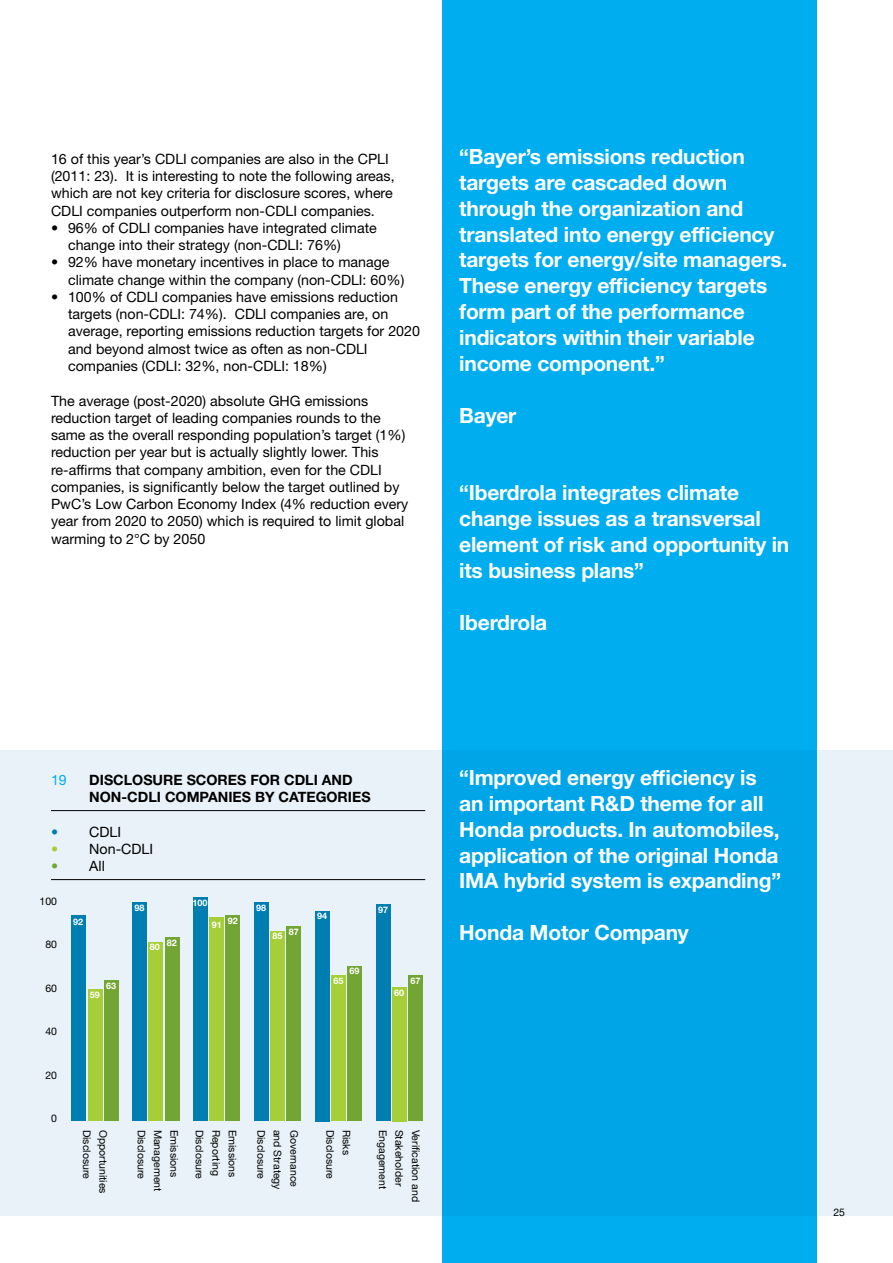
<style>
.page{position:relative;width:893px;height:1263px;background:#fff}
.page>*{position:absolute;margin:0;border:0;box-sizing:border-box;transform-origin:0 0}
.t1{font:700 21px/25.8px "Helvetica Neue LT Std";letter-spacing:-.01em;color:#fff}
.t2{font:14.25px/17.2px "Helvetica Neue LT Std";color:#000}
.t3{font:700 14.25px "Helvetica Neue LT Std";color:#000}
.t4{font:14.25px "Helvetica Neue LT Std";color:#00aeef}
.t5{font:10.5px "Helvetica Neue LT Std";color:#000}
.t6{font:700 9px "Helvetica Neue LT Std";color:#fff}
.s1{color:#007eb1}
.s2{color:#a6ce39}
.s3{color:#73a534}
</style>
<div class="page">
<div style="left:0;top:750px;width:893px;height:466px;background:#e8f2f8"></div>
<hr style="left:51px;top:810px;width:374px;height:1px;background:#000">
<hr style="left:51px;top:879px;width:374px;height:1px;background:#000">
<div style="left:442px;top:0;width:374px;height:1263px;background:#00aeef"></div>
<div style="left:104px;top:980px;width:15px;height:141px;background:#73a534"></div>
<div style="left:165px;top:938px;width:14px;height:183px;background:#73a534"></div>
<div style="left:226px;top:915px;width:14px;height:206px;background:#73a534"></div>
<div style="left:286px;top:927px;width:15px;height:194px;background:#73a534"></div>
<div style="left:347px;top:967px;width:15px;height:154px;background:#73a534"></div>
<div style="left:408px;top:976px;width:15px;height:145px;background:#73a534"></div>
<div style="left:88px;top:989px;width:14px;height:132px;background:#a6ce39"></div>
<div style="left:149px;top:942px;width:14px;height:179px;background:#a6ce39"></div>
<div style="left:209px;top:918px;width:15px;height:203px;background:#a6ce39"></div>
<div style="left:270px;top:931px;width:15px;height:190px;background:#a6ce39"></div>
<div style="left:331px;top:976px;width:15px;height:145px;background:#a6ce39"></div>
<div style="left:392px;top:987px;width:15px;height:134px;background:#a6ce39"></div>
<div style="left:72px;top:915px;width:14px;height:206px;background:#007eb1"></div>
<div style="left:132px;top:902px;width:15px;height:219px;background:#007eb1"></div>
<div style="left:193px;top:897px;width:15px;height:224px;background:#007eb1"></div>
<div style="left:254px;top:902px;width:15px;height:219px;background:#007eb1"></div>
<div style="left:315px;top:911px;width:14px;height:210px;background:#007eb1"></div>
<div style="left:376px;top:904px;width:14px;height:217px;background:#007eb1"></div>
<p class="t2" style="left:51px;top:150px;width:345px">16 of this year’s CDLI companies are also in the CPLI (2011: 23). It is interesting to note the following areas, which are not key criteria for disclosure scores, where CDLI companies outperform non-CDLI companies.</p>
<p class="t2" style="left:68px;top:219px;width:310px;text-indent:-17px">• 96% of CDLI companies have integrated climate change into their strategy (non-CDLI: 76%)</p>
<p class="t2" style="left:68px;top:254px;width:338px;text-indent:-17px">• 92% have monetary incentives in place to manage climate change within the company (non-CDLI: 60%)</p>
<p class="t2" style="left:68px;top:288px;width:353px;text-indent:-17px">• 100% of CDLI companies have emissions reduction targets (non-CDLI: 74%). CDLI companies are, on average, reporting emissions reduction targets for 2020 and beyond almost twice as often as non-CDLI companies (CDLI: 32%, non-CDLI: 18%)</p>
<p class="t2" style="left:51px;top:392px;width:359px">The average (post-2020) absolute GHG emissions reduction target of leading companies rounds to the same as the overall responding population’s target (1%) reduction per year but is actually slightly lower. This re-affirms that company ambition, even for the CDLI companies, is significantly below the target outlined by PwC’s Low Carbon Economy Index (4% reduction every year from 2020 to 2050) which is required to limit global warming to 2°C by 2050</p>
<p class="t1" style="left:459px;top:143px;width:330px">“Bayer’s emissions reduction targets are cascaded down through the organization and translated into energy efficiency targets for energy/site managers.<br>These energy efficiency targets form part of the performance indicators within their variable income component.”</p>
<h1 class="t1" style="left:459px;top:402px;width:59px">Bayer</h1>
<h1 class="t1" style="left:459px;top:479px;width:332px">“Iberdrola integrates climate change issues as a transversal element of risk and opportunity in its business plans”</h1>
<h1 class="t1" style="left:459px;top:609px;width:90px">Iberdrola</h1>
<p class="t4" style="left:51px;top:771px;width:17px">19</p>
<p class="t3" style="left:89px;top:771px;width:21px">Disclosure</p>
<p class="t3" style="left:187px;top:771px;width:11px">scores</p>
<p class="t3" style="left:250px;top:771px;width:11px">for</p>
<p class="t3" style="left:284px;top:771px;width:49px">CDLI and</p>
<p class="t3" style="left:51px;top:788px;width:19px">non</p>
<p class="t3" style="left:121px;top:788px;width:54px">-CDLI companies</p>
<p class="t3" style="left:255px;top:788px;width:34px">by categories</p>
<p class="t2" style="left:51px;top:823px;width:72px"><span class="s1">•</span> CDLI</p>
<p class="t2" style="left:51px;top:840px;width:104px"><span class="s2">•</span> Non-CDLI</p>
<p class="t2" style="left:51px;top:857px;width:55px"><span class="s3">•</span> All</p>
<p class="t5" style="left:40px;top:895px;width:19px">100</p>
<p class="t5" style="left:45px;top:938px;width:13px">80</p>
<p class="t5" style="left:45px;top:982px;width:13px">60</p>
<p class="t5" style="left:45px;top:1025px;width:13px">40</p>
<p class="t5" style="left:45px;top:1069px;width:13px">20</p>
<p class="t5" style="left:51px;top:1112px;width:7px">0</p>
<p class="t6" style="left:73px;top:916px;width:12px">92</p>
<p class="t6" style="left:134px;top:902px;width:12px">98</p>
<p class="t6" style="left:167px;top:937px;width:12px">82</p>
<p class="t6" style="left:150px;top:942px;width:12px">80</p>
<p class="t6" style="left:193px;top:897px;width:17px">100</p>
<p class="t6" style="left:212px;top:917px;width:28px">91 92</p>
<p class="t6" style="left:256px;top:902px;width:12px">98</p>
<p class="t6" style="left:289px;top:926px;width:12px">87</p>
<p class="t6" style="left:273px;top:931px;width:12px">85</p>
<p class="t6" style="left:317px;top:910px;width:12px">94</p>
<p class="t6" style="left:378px;top:904px;width:12px">97</p>
<p class="t6" style="left:350px;top:965px;width:12px">69</p>
<p class="t6" style="left:106px;top:980px;width:12px">63</p>
<p class="t6" style="left:90px;top:990px;width:12px">59</p>
<p class="t6" style="left:333px;top:975px;width:12px">65</p>
<p class="t6" style="left:410px;top:975px;width:12px">67</p>
<p class="t6" style="left:394px;top:987px;width:12px">60</p>
<p class="t5" style="left:93px;top:1130px;width:51px;rotate:90deg">Disclosure</p>
<p class="t5" style="left:110px;top:1130px;width:65px;rotate:90deg">Opportunities</p>
<p class="t5" style="left:148px;top:1130px;width:51px;rotate:90deg">Disclosure</p>
<p class="t5" style="left:164px;top:1130px;width:63px;rotate:90deg">Management</p>
<p class="t5" style="left:181px;top:1130px;width:49px;rotate:90deg">Emissions</p>
<p class="t5" style="left:206px;top:1130px;width:51px;rotate:90deg">Disclosure</p>
<p class="t5" style="left:222px;top:1130px;width:48px;rotate:90deg">Reporting</p>
<p class="t5" style="left:239px;top:1130px;width:49px;rotate:90deg">Emissions</p>
<p class="t5" style="left:267px;top:1130px;width:51px;rotate:90deg">Disclosure</p>
<p class="t5" style="left:284px;top:1130px;width:62px;rotate:90deg">and Strategy</p>
<p class="t5" style="left:300px;top:1130px;width:59px;rotate:90deg">Governance</p>
<p class="t5" style="left:336px;top:1130px;width:51px;rotate:90deg">Disclosure</p>
<p class="t5" style="left:353px;top:1130px;width:27px;rotate:90deg">Risks</p>
<p class="t5" style="left:389px;top:1130px;width:61px;rotate:90deg">Engagement</p>
<p class="t5" style="left:406px;top:1130px;width:58px;rotate:90deg">Stakeholder</p>
<p class="t5" style="left:422px;top:1130px;width:74px;rotate:90deg">Verification and</p>
<h1 class="t1" style="left:459px;top:764px;width:323px">“Improved energy efficiency is an important R&amp;D theme for all<br>Honda products. In automobiles, application of the original Honda<br>IMA hybrid system is expanding”</h1>
<h1 class="t1" style="left:459px;top:919px;width:231px">Honda Motor Company</h1>
<p class="t5" style="left:833px;top:1206px;width:13px">25</p>
</div>
